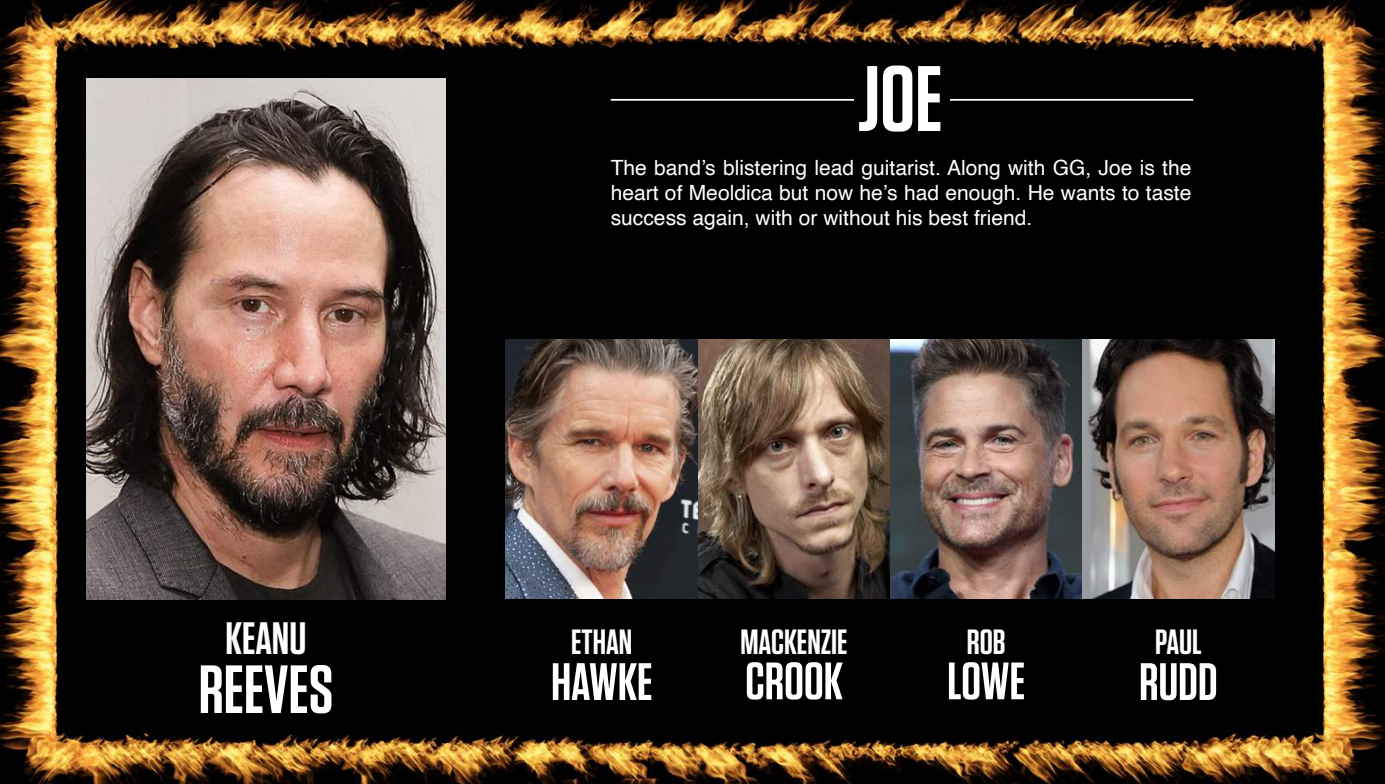
<style>
.page{position:relative;width:1385px;height:784px;background:#fff}
.page>*{position:absolute;margin:0;border:0;box-sizing:border-box;transform-origin:0 0}
.t1{font:600 92.75px "Tungsten";color:#fff}
.t2{font:600 68.08px "Tungsten";color:#fff}
.t3{font:600 52.5px "Tungsten";color:#fff}
.t4{font:600 45.32px "Tungsten";color:#fff}
.t5{font:600 35px "Tungsten";color:#fff}
.t6{font:21px/25.2px "Helvetica";color:#fff;text-align:justify}
</style>
<div class="page">
<img style="left:0;top:0;width:1384px;height:784px">
<hr style="left:610px;top:99px;width:243px;height:2px;background:#fff">
<hr style="left:949px;top:99px;width:243px;height:2px;background:#fff">
<img style="left:505px;top:339px;width:769px;height:260px">
<img style="left:87px;top:79px;width:358px;height:520px">
<h3 class="t4" style="left:225px;top:614px;width:82px">KEANU</h3>
<h2 class="t2" style="left:198px;top:653px;width:136px">REEVES</h2>
<h1 class="t1" style="left:857px;top:50px;width:87px">JOE</h1>
<p class="t6" style="left:610px;top:155px;width:582px">The band’s blistering lead guitarist. Along with GG, Joe is the heart of Meoldica but now he’s had enough. He wants to taste success again, with or without his best friend.</p>
<h3 class="t5" style="left:571px;top:624px;width:63px">ETHAN</h3>
<h3 class="t3" style="left:551px;top:654px;width:103px">HAWKE</h3>
<h3 class="t5" style="left:740px;top:623px;width:109px">MACKENZIE</h3>
<h3 class="t3" style="left:745px;top:653px;width:99px">CROOK</h3>
<h3 class="t5" style="left:966px;top:623px;width:40px">ROB</h3>
<h3 class="t3" style="left:947px;top:653px;width:79px">LOWE</h3>
<h3 class="t5" style="left:1154px;top:624px;width:48px">PAUL</h3>
<h3 class="t3" style="left:1138px;top:654px;width:80px">RUDD</h3>
</div>
